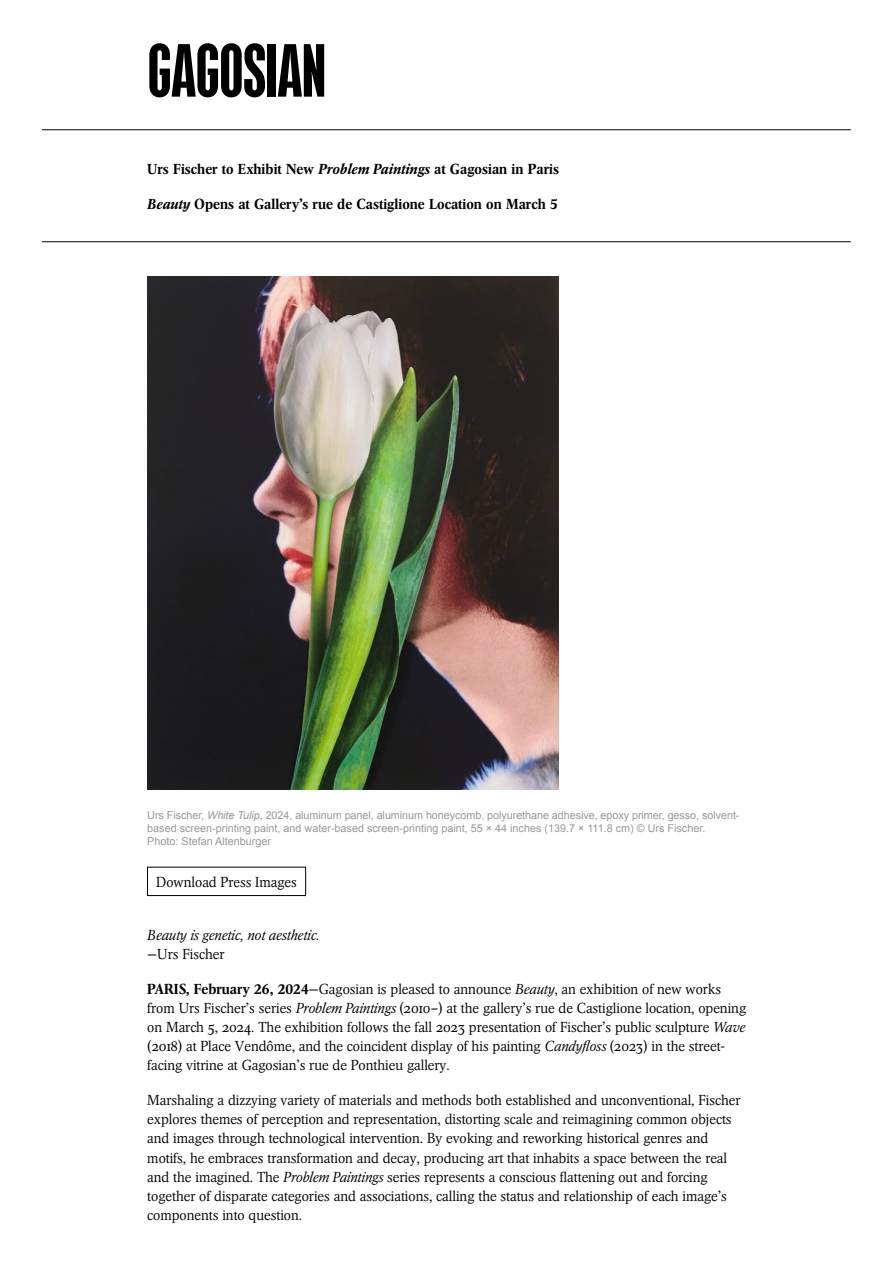
<style>
.page{position:relative;width:893px;height:1263px;background:#fff}
.page>*{position:absolute;margin:0;border:0;box-sizing:border-box;transform-origin:0 0}
.t1{font:75px "GAGOSIANHEADLINE";color:#000}
.t2{font:300 14.4px/19px "Arena New BQ";color:#000}
.t3{font:500 14.4px "Arena New BQ";letter-spacing:.005em;color:#000}
.t4{font:italic 300 14.4px "Arena New BQ";color:#000}
.t5{font:10.8px/12.9px "Arial";color:#989899}
.s1{font-style:italic}
.s2{font-weight:500}
</style>
<div class="page">
<hr style="left:42px;top:129px;width:809px;height:1px;background:#000">
<img style="left:147px;top:276px;width:412px;height:513px">
<hr style="left:42px;top:241px;width:809px;height:1px;background:#000">
<div style="left:147px;top:867px;width:159px;height:29px;border:1px solid #000"></div>
<h1 class="t1" style="left:148px;top:39px;width:180px">GAGOSIAN</h1>
<p class="t3" style="left:147px;top:160px;width:413px">Urs Fischer to Exhibit New <span class="s1">Problem Paintings</span> at Gagosian in Paris</p>
<p class="t3" style="left:147px;top:195px;width:412px"><span class="s1">Beauty</span> Opens at Gallery’s rue de Castiglione Location on March 5</p>
<p class="t5" style="left:147px;top:808px;width:594px">Urs Fischer, <span class="s1">White Tulip</span>, 2024, aluminum panel, aluminum honeycomb, polyurethane adhesive, epoxy primer, gesso, solvent&shy;based screen-printing paint, and water-based screen-printing paint, 55 × 44 inches (139.7 × 111.8 cm) © Urs Fischer.<br>Photo: Stefan Altenburger</p>
<p class="t2" style="left:156px;top:872px;width:142px">Download Press Images</p>
<p class="t4" style="left:147px;top:926px;width:174px">Beauty is genetic, not aesthetic.</p>
<p class="t2" style="left:147px;top:945px;width:79px">—Urs Fischer</p>
<p class="t2" style="left:147px;top:980px;width:600px"><span class="s2">PARIS, February 26, 2024</span>—Gagosian is pleased to announce <span class="s1">Beauty</span>, an exhibition of new works from Urs Fischer’s series <span class="s1">Problem Paintings</span> (2010–) at the gallery’s rue de Castiglione location, opening on March 5, 2024. The exhibition follows the fall 2023 presentation of Fischer’s public sculpture <span class="s1">Wave </span>(2018) at Place Vendôme, and the coincident display of his painting <span class="s1">Candyfloss</span> (2023) in the street&shy;facing vitrine at Gagosian’s rue de Ponthieu gallery.</p>
<p class="t2" style="left:147px;top:1091px;width:595px">Marshaling a dizzying variety of materials and methods both established and unconventional, Fischer explores themes of perception and representation, distorting scale and reimagining common objects and images through technological intervention. By evoking and reworking historical genres and motifs, he embraces transformation and decay, producing art that inhabits a space between the real and the imagined. The <span class="s1">Problem Paintings</span> series represents a conscious flattening out and forcing together of disparate categories and associations, calling the status and relationship of each image’s components into question.</p>
</div>
